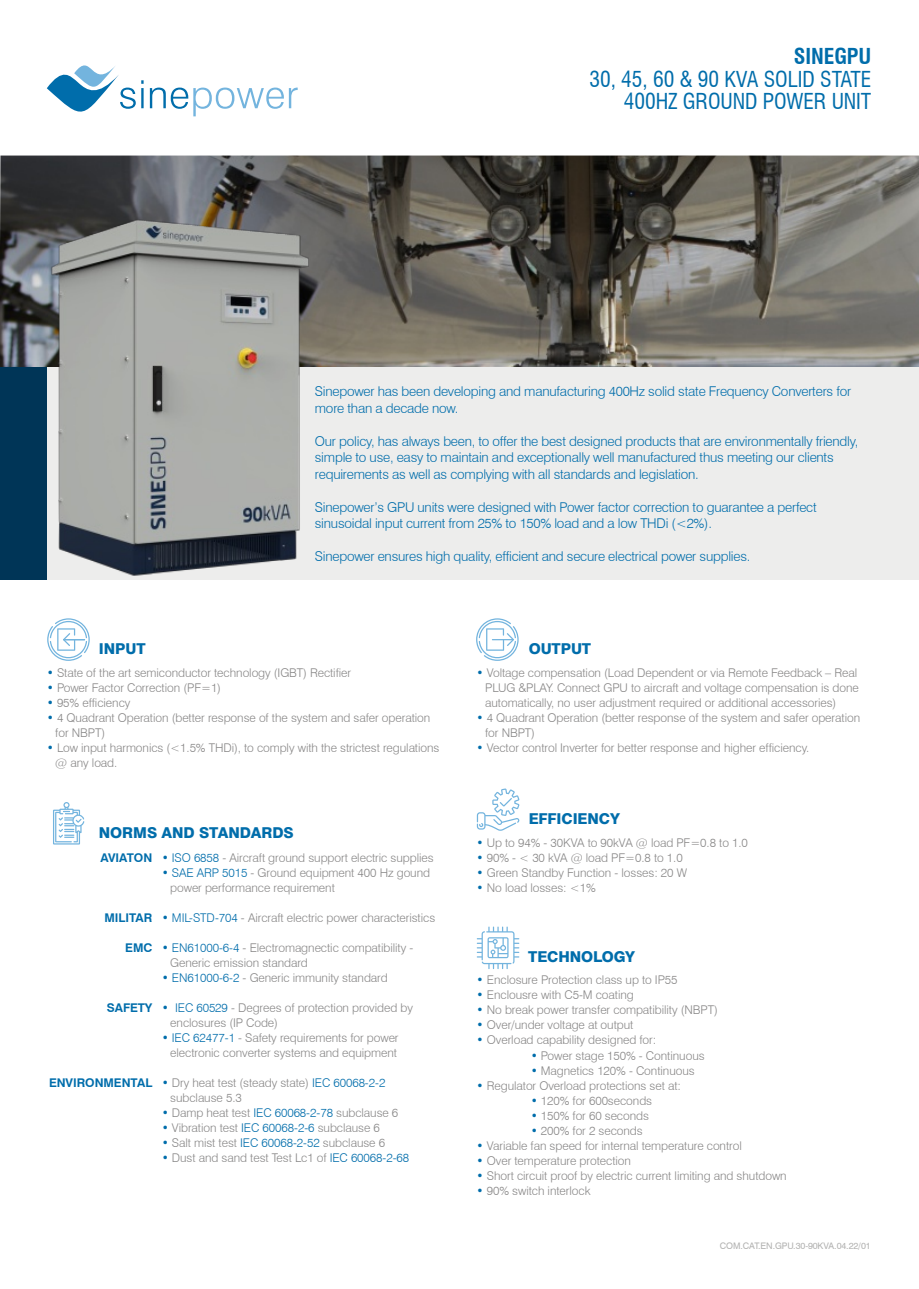
<style>
.page{position:relative;width:919px;height:1289px;background:#fff}
.page>*{position:absolute;margin:0;border:0;box-sizing:border-box;transform-origin:0 0}
.t1{font:condensed 21.45px/22.5px "Swiss 721 BT";letter-spacing:-.005em;color:#006dab;text-align:right}
.t2{font:700 condensed 21.45px "Swiss 721 BT";color:#006dab}
.t3{font:800 15px "Swiss 721 BT";letter-spacing:-.005em;color:#006dab}
.t4{font:300 13.5px/16.5px "Swiss 721 BT";letter-spacing:-.015em;color:#006dab}
.t5{font:300 12px/15px "Swiss 721 BT";letter-spacing:-.005em;color:#878686}
.t6{font:700 12px "Swiss 721 BT";letter-spacing:-.005em;color:#006dab}
.t7{font:9px "Swiss 721 BT";letter-spacing:-.015em;color:#b2b2b1}
.s1{color:#006dab}
</style>
<div class="page">
<svg style="left:476px;top:618px;width:42px;height:43px"></svg>
<svg style="left:47px;top:618px;width:43px;height:43px"></svg>
<img style="left:0;top:155px;width:918px;height:212px">
<div style="left:0;top:367px;width:918px;height:213px;background:#ededec"></div>
<div style="left:0;top:367px;width:47px;height:213px;background:#003557"></div>
<img style="left:48px;top:217px;width:264px;height:359px">
<svg style="left:47px;top:65px;width:97px;height:47px"></svg>
<hr style="left:141px;top:88px;width:3px;height:20px;background:#006dab">
<svg style="left:150px;top:88px;width:147px;height:28px"></svg>
<svg style="left:477px;top:788px;width:42px;height:42px"></svg>
<svg style="left:476px;top:926px;width:43px;height:43px"></svg>
<svg style="left:53px;top:802px;width:31px;height:42px"></svg>
<h1 class="t2" style="left:793px;top:43px;width:79px">SINEGPU</h1>
<h1 class="t1" style="left:589px;top:67px;width:283px">30, 45, 60 &amp; 90 KVA SOLID STATE<br>400HZ GROUND POWER UNIT</h1>
<p class="t4" style="left:315px;top:383px;width:538px">Sinepower has been developing and manufacturing 400Hz solid state Frequency Converters for more than a decade now.</p>
<p class="t4" style="left:315px;top:432px;width:545px">Our policy, has always been, to offer the best designed products that are environmentally friendly, simple to use, easy to maintain and exceptionally well manufactured thus meeting our clients requirements as well as complying with all standards and legislation.</p>
<p class="t4" style="left:315px;top:498px;width:503px">Sinepower’s GPU units were designed with Power factor correction to guarantee a perfect sinusoidal input current from 25% to 150% load and a low THDi (&lt;2%).</p>
<p class="t4" style="left:315px;top:548px;width:437px">Sinepower ensures high quality, efficient and secure electrical power supplies.</p>
<p class="t3" style="left:99px;top:639px;width:48px">INPUT</p>
<p class="t5" style="left:47px;top:664px;width:306px"><span class="s1">•</span> State of the art semiconductor technology (IGBT) Rectifier</p>
<p class="t5" style="left:47px;top:679px;width:176px"><span class="s1">•</span> Power Factor Correction (PF=1)</p>
<p class="t5" style="left:47px;top:694px;width:85px"><span class="s1">•</span> 95% efficiency</p>
<p class="t5" style="left:55px;top:709px;width:376px;text-indent:-9px"><span class="s1">•</span> 4 Quadrant Operation (better response of the system and safer operation for NBPT)</p>
<p class="t5" style="left:55px;top:739px;width:385px;text-indent:-9px"><span class="s1">•</span> Low input harmonics (&lt;1.5% THDi), to comply with the strictest regulations @ any load.</p>
<p class="t3" style="left:99px;top:824px;width:196px">NORMS AND STANDARDS</p>
<p class="t6" style="left:100px;top:850px;width:53px">AVIATON</p>
<p class="t5" style="left:162px;top:849px;width:273px"><span class="s1">• ISO 6858</span> - Aircraft ground support electric supplies</p>
<p class="t5" style="left:170px;top:864px;width:261px;text-indent:-9px"><span class="s1">• SAE ARP 5015</span> - Ground equipment 400 Hz gound power performance requirement</p>
<p class="t5" style="left:162px;top:909px;width:275px"><span class="s1">• MIL-STD-704</span> - Aircraft electric power characteristics</p>
<p class="t5" style="left:170px;top:939px;width:244px;text-indent:-9px"><span class="s1">• EN61000-6-4</span> - Electromagnectic compatibility -<br>Generic emission standard</p>
<p class="t5" style="left:162px;top:969px;width:227px"><span class="s1">• EN61000-6-2</span> - Generic immunity standard</p>
<p class="t5" style="left:170px;top:999px;width:244px;text-indent:-9px"><span class="s1">• IEC 60529</span> - Degrees of protection provided by enclosures (IP Code)</p>
<p class="t5" style="left:162px;top:1029px;width:238px;text-align:center"><span class="s1">• IEC 62477-1</span> - Safety requirements for power electronic converter systems and equipment</p>
<p class="t5" style="left:170px;top:1074px;width:217px;text-indent:-9px"><span class="s1">•</span> Dry heat test (steady state) <span class="s1">IEC 60068-2-2 </span>subclause 5.3</p>
<p class="t5" style="left:162px;top:1104px;width:238px"><span class="s1">•</span> Damp heat test <span class="s1">IEC 60068-2-78</span> subclause 6</p>
<p class="t5" style="left:162px;top:1119px;width:220px"><span class="s1">•</span> Vibration test <span class="s1">IEC 60068-2-6</span> subclause 6</p>
<p class="t5" style="left:162px;top:1134px;width:225px"><span class="s1">•</span> Salt mist test <span class="s1">IEC 60068-2-52</span> subclause 6</p>
<p class="t5" style="left:162px;top:1149px;width:249px"><span class="s1">•</span> Dust and sand test Test Lc1 of <span class="s1">IEC 60068-2-68</span></p>
<p class="t6" style="left:104px;top:910px;width:49px">MILITAR</p>
<p class="t6" style="left:125px;top:940px;width:29px">EMC</p>
<p class="t6" style="left:107px;top:1000px;width:47px">SAFETY</p>
<p class="t6" style="left:49px;top:1075px;width:105px">ENVIRONMENTAL</p>
<p class="t3" style="left:528px;top:639px;width:64px">OUTPUT</p>
<p class="t5" style="left:485px;top:665px;width:375px;text-indent:-9px"><span class="s1">•</span> Voltage compensation (Load Dependent or via Remote Feedback – Real<br>PLUG &amp;PLAY. Connect GPU to aircraft and voltage compensation is done automatically, no user adjustment required or additional accessories)</p>
<p class="t5" style="left:485px;top:710px;width:376px;text-indent:-9px"><span class="s1">•</span> 4 Quadrant Operation (better response of the system and safer operation for NBPT)</p>
<p class="t5" style="left:476px;top:740px;width:334px"><span class="s1">•</span> Vector control Inverter for better response and higher efficiency.</p>
<p class="t3" style="left:528px;top:809px;width:93px">EFFICIENCY</p>
<p class="t5" style="left:476px;top:835px;width:273px"><span class="s1">•</span> Up to 94% - 30KVA to 90kVA @ load PF=0.8 to 1.0</p>
<p class="t5" style="left:476px;top:850px;width:208px"><span class="s1">•</span> 90% - &lt; 30 kVA @ load PF=0.8 to 1.0</p>
<p class="t5" style="left:476px;top:865px;width:212px"><span class="s1">•</span> Green Standby Function - losses: 20 W</p>
<p class="t5" style="left:476px;top:880px;width:121px"><span class="s1">•</span> No load losses: &lt;1%</p>
<p class="t3" style="left:528px;top:947px;width:108px">TECHNOLOGY</p>
<p class="t5" style="left:476px;top:972px;width:202px"><span class="s1">•</span> Enclosure Protection class up to IP55</p>
<p class="t5" style="left:476px;top:987px;width:159px"><span class="s1">•</span> Enclousre with C5-M coating</p>
<p class="t5" style="left:476px;top:1002px;width:243px"><span class="s1">•</span> No break power transfer compatibility (NBPT)</p>
<p class="t5" style="left:476px;top:1017px;width:158px"><span class="s1">•</span> Over/under voltage at output</p>
<p class="t5" style="left:476px;top:1032px;width:181px"><span class="s1">•</span> Overload capability designed for:</p>
<p class="t5" style="left:530px;top:1047px;width:175px"><span class="s1">•</span> Power stage 150% - Continuous</p>
<p class="t5" style="left:530px;top:1062px;width:165px"><span class="s1">•</span> Magnetics 120% - Continuous</p>
<p class="t5" style="left:476px;top:1077px;width:206px"><span class="s1">•</span> Regulator Overload protections set at:</p>
<p class="t5" style="left:530px;top:1092px;width:123px"><span class="s1">•</span> 120% for 600seconds</p>
<p class="t5" style="left:530px;top:1107px;width:120px"><span class="s1">•</span> 150% for 60 seconds</p>
<p class="t5" style="left:530px;top:1122px;width:113px"><span class="s1">•</span> 200% for 2 seconds</p>
<p class="t5" style="left:476px;top:1137px;width:267px"><span class="s1">•</span> Variable fan speed for internal temperature control</p>
<p class="t5" style="left:476px;top:1152px;width:156px"><span class="s1">•</span> Over temperature protection</p>
<p class="t5" style="left:476px;top:1167px;width:311px"><span class="s1">•</span> Short circuit proof by electric current limiting and shutdown</p>
<p class="t5" style="left:476px;top:1182px;width:115px"><span class="s1">•</span> 90% switch interlock</p>
<p class="t7" style="left:719px;top:1240px;width:152px">COM.CAT.EN.GPU.30-90KVA.04.22/01</p>
</div>
